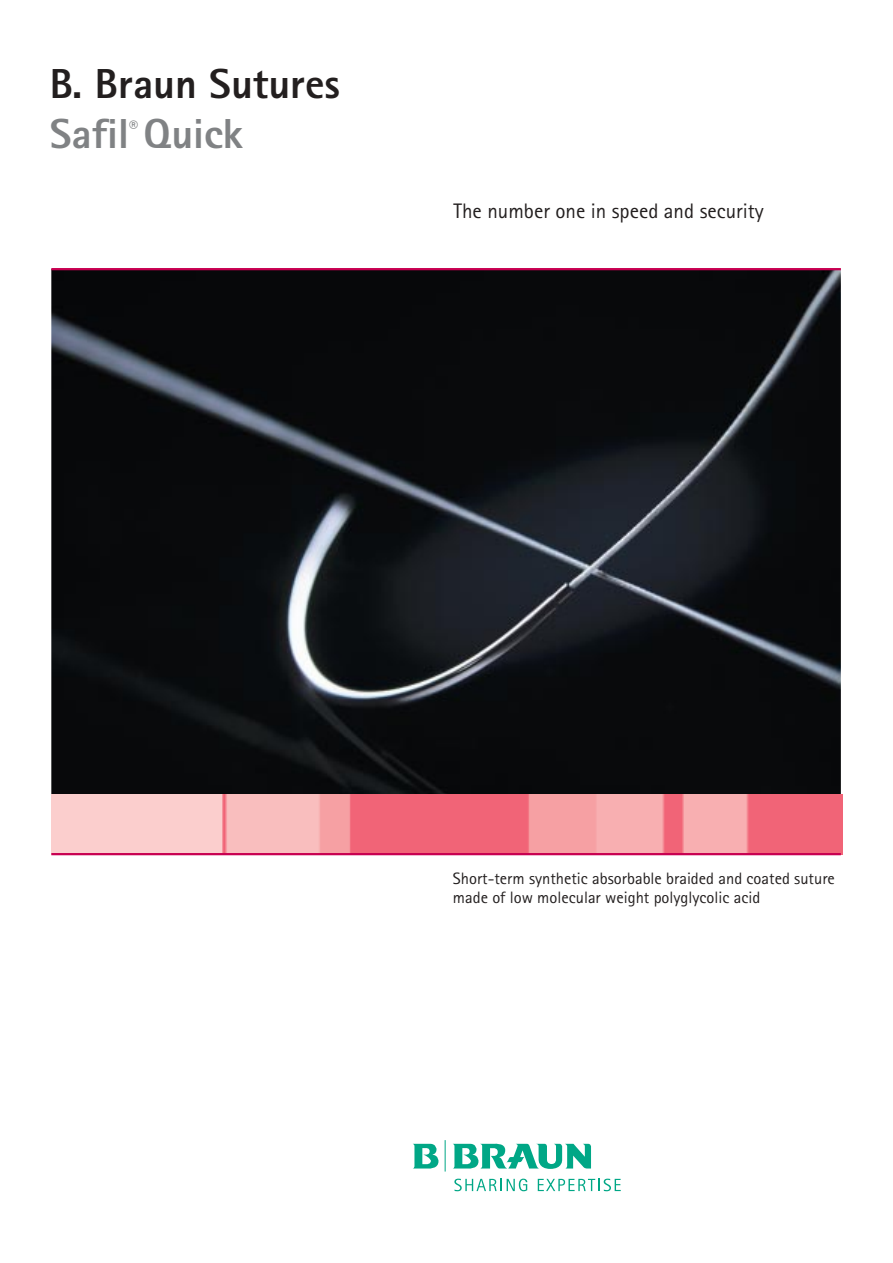
<style>
.page{position:relative;width:893px;height:1263px;background:#fff}
.page>*{position:absolute;margin:0;border:0;box-sizing:border-box;transform-origin:0 0}
.t1{font:800 42px "Rotis Sans Serif";color:#231f1f}
.t2{font:800 42px "Rotis Sans Serif";color:#808284}
.t3{font:21px "Rotis Sans Serif";color:#231f1f}
.t4{font:800 18px "Rotis Sans Serif";color:#808284}
.t5{font:16.5px/19.5px "Rotis Sans Serif";color:#231f1f}
</style>
<div class="page">
<img style="left:51px;top:270px;width:789px;height:525px">
<img style="left:51px;top:795px;width:791px;height:59px">
<hr style="left:51px;top:268px;width:789px;height:2px;background:#c80051">
<svg style="left:454px;top:1179px;width:73px;height:12px"></svg>
<svg style="left:537px;top:1179px;width:83px;height:12px"></svg>
<svg style="left:413px;top:1144px;width:25px;height:25px"></svg>
<svg style="left:453px;top:1143px;width:138px;height:26px"></svg>
<hr style="left:444px;top:1140px;width:1px;height:32px;background:#00a786">
<hr style="left:51px;top:853px;width:789px;height:2px;background:#c80051">
<h1 class="t1" style="left:50px;top:69px;width:292px">B. Braun Sutures</h1>
<h1 class="t2" style="left:50px;top:119px;width:195px">Safil Quick</h1>
<p class="t4" style="left:129px;top:121px;width:10px">®</p>
<p class="t3" style="left:453px;top:203px;width:312px">The number one in speed and security</p>
<p class="t5" style="left:453px;top:870px;width:383px">Short-term synthetic absorbable braided and coated suture made of low molecular weight polyglycolic acid</p>
</div>
